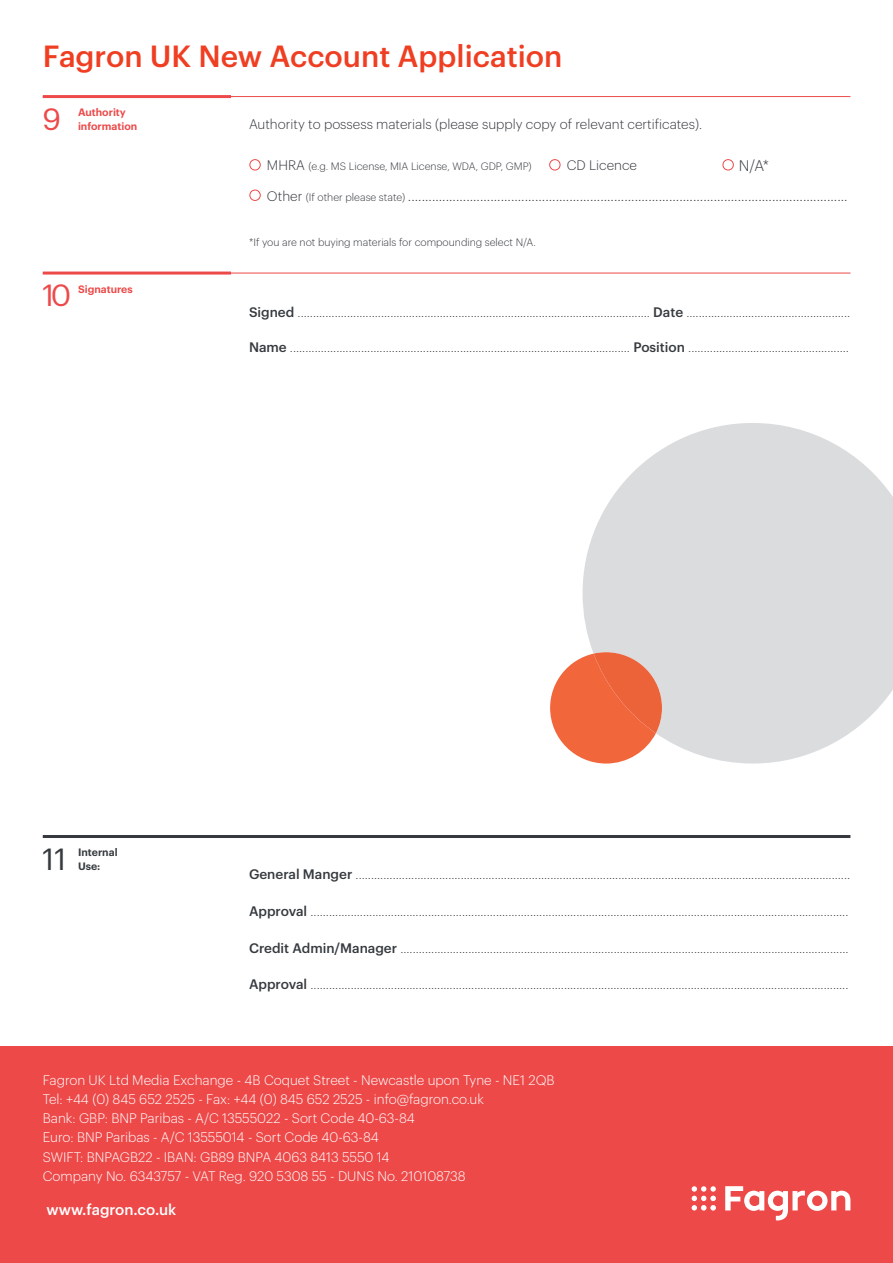
<style>
.page{position:relative;width:893px;height:1263px;background:#fff}
.page>*{position:absolute;margin:0;border:0;box-sizing:border-box;transform-origin:0 0}
.t1{font:500 30px "Graphik";color:#ef3e22}
.t2{font:30px "Graphik";color:#ed4949}
.t3{font:30px "Graphik";color:#363a3e}
.t4{font:300 15px/30.5px "Graphik";color:#363a3e}
.t5{font:500 15px "Graphik";color:#fff}
.t6{font:300 13.5px "Graphik";color:#363a3e}
.t7{font:300 13.5px/19.2px "Graphik";color:#fff}
.t8{font:300 10.5px "Graphik";color:#363a3e}
.t9{font:600 10.5px "Graphik";color:#ed4949}
.t10{font:600 10.5px "Graphik";color:#363a3e}
.s1{font-size:13.5px}
.s2{font-size:10.5px}
.s3{font-weight:500}
</style>
<div class="page">
<div style="left:0;top:1046px;width:893px;height:217px;background:#ed4949"></div>
<svg style="left:692px;top:1186px;width:24px;height:24px"></svg>
<svg style="left:725px;top:1186px;width:125px;height:34px"></svg>
<hr style="left:43px;top:835px;width:807px;height:3px;background:#363a3e">
<div style="left:249px;top:159px;width:12px;height:11px;border:1px solid #ed4949;border-radius:50%"></div>
<div style="left:549px;top:159px;width:11px;height:11px;border:1px solid #ed4949;border-radius:50%"></div>
<div style="left:249px;top:190px;width:12px;height:11px;border:1px solid #ed4949;border-radius:50%"></div>
<hr style="left:43px;top:96px;width:807px;height:1px;background:#ed4949">
<hr style="left:43px;top:95px;width:188px;height:3px;background:#ed4949">
<hr style="left:43px;top:273px;width:807px;height:1px;background:#ed4949">
<hr style="left:43px;top:272px;width:188px;height:3px;background:#ed4949">
<svg style="left:583px;top:423px;width:310px;height:340px;background:#dfe0e2"></svg>
<svg style="left:550px;top:652px;width:112px;height:111px;background:#f18462"></svg>
<div style="left:723px;top:159px;width:11px;height:11px;border:1px solid #ed4949;border-radius:50%"></div>
<h1 class="t1" style="left:43px;top:33px;width:521px">Fagron UK New Account Application</h1>
<h1 class="t2" style="left:43px;top:96px;width:20px">9</h1>
<p class="t9" style="left:78px;top:104px;width:49px">Authority</p>
<p class="t9" style="left:78px;top:118px;width:61px">information</p>
<h1 class="t2" style="left:43px;top:273px;width:30px">10</h1>
<p class="t9" style="left:78px;top:281px;width:56px">Signatures</p>
<p class="t6" style="left:249px;top:114px;width:455px">Authority to possess materials (please supply copy of relevant certificates).</p>
<p class="t4" style="left:267px;top:149px;width:582px;text-indent:472px">N/A*<br><span class="s1">Other</span> <span class="s2">(If other please state)</span> ................................................................................................................................</p>
<p class="t8" style="left:267px;top:158px;width:266px"><span class="s1">MHRA</span> (e.g. MS License, MIA License, WDA, GDP, GMP)</p>
<p class="t6" style="left:567px;top:155px;width:72px">CD Licence</p>
<p class="t8" style="left:249px;top:234px;width:288px">*If you are not buying materials for compounding select N/A.</p>
<p class="t6" style="left:249px;top:302px;width:603px"><span class="s3">Signed</span> .................................................................................................................. <span class="s3">Date</span> .....................................................</p>
<p class="t6" style="left:249px;top:337px;width:601px"><span class="s3">Name</span> .............................................................................................................. <span class="s3">Position</span> ....................................................</p>
<h1 class="t3" style="left:43px;top:836px;width:25px">11</h1>
<p class="t10" style="left:78px;top:844px;width:41px">Internal</p>
<p class="t10" style="left:78px;top:858px;width:24px">Use:</p>
<p class="t6" style="left:249px;top:864px;width:603px"><span class="s3">General Manger</span> ................................................................................................................................................................</p>
<p class="t6" style="left:249px;top:901px;width:601px"><span class="s3">Approval</span> ..............................................................................................................................................................................</p>
<p class="t6" style="left:249px;top:938px;width:601px"><span class="s3">Credit Admin/Manager</span> .................................................................................................................................................</p>
<p class="t6" style="left:249px;top:975px;width:601px"><span class="s3">Approval</span> ..............................................................................................................................................................................</p>
<p class="t7" style="left:43px;top:1069px;width:513px">Fagron UK Ltd Media Exchange - 4B Coquet Street - Newcastle upon Tyne - NE1 2QB Tel: +44 (0) 845 652 2525 - Fax: +44 (0) 845 652 2525 - info@fagron.co.uk<br>Bank: GBP: BNP Paribas - A/C 13555022 - Sort Code 40-63-84<br>Euro: BNP Paribas - A/C 13555014 - Sort Code 40-63-84<br>SWIFT: BNPAGB22 - IBAN: GB89 BNPA 4063 8413 5550 14<br>Company No. 6343757 - VAT Reg. 920 5308 55 - DUNS No. 210108738</p>
<p class="t5" style="left:47px;top:1198px;width:131px">www.fagron.co.uk</p>
</div>
